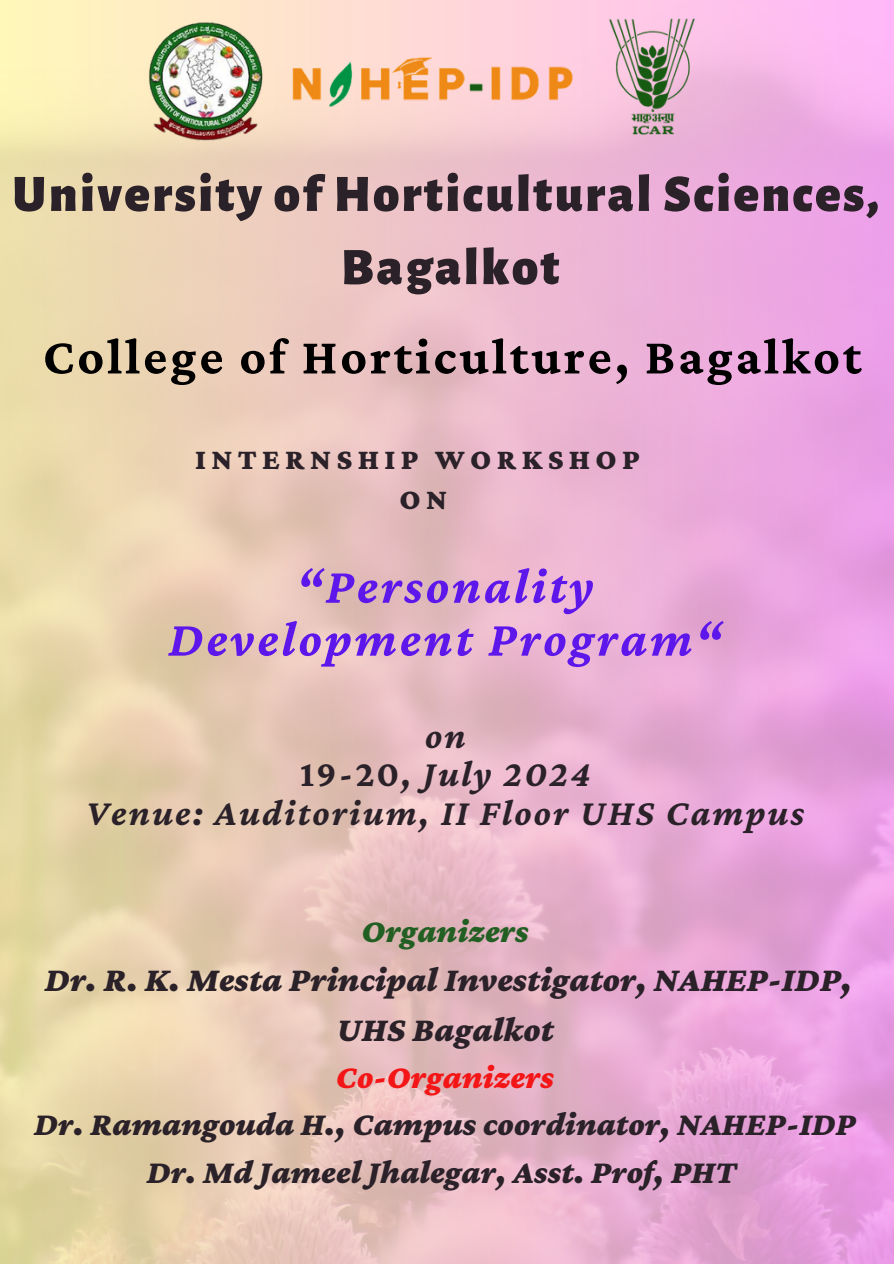
<style>
.page{position:relative;width:894px;height:1264px;background:#fff}
.page>*{position:absolute;margin:0;border:0;box-sizing:border-box;transform-origin:0 0}
.t1{font:900 52.5px/73.2px "Alegreya Sans";letter-spacing:.045em;color:#2a2129;text-align:center}
.t2{font:700 51.75px "Crimson Pro";letter-spacing:.055em;color:#000}
.t3{font:italic 700 51px/52.8px "Crimson Pro";letter-spacing:.055em;color:#5e17eb;text-align:center}
.t4{font:italic 700 37.5px/38.2px "Crimson Pro";letter-spacing:.055em;color:#2a2129;text-align:center}
.t5{font:italic 900 35.4px/49.5px "Crimson Pro";color:#2a2129;text-align:center}
.t6{font:italic 900 33.75px/47.2px "Crimson Pro";color:#2a2129;text-align:center}
.t7{font:italic 900 33.75px "Crimson Pro";color:#225f22}
.t8{font:900 30px "Crimson Pro";letter-spacing:.18em;color:#2a2129}
.s1{font-style:normal}
.s2{color:#f41616}
</style>
<div class="page">
<img style="left:142px;top:19px;width:126px;height:122px">
<img style="left:285px;top:50px;width:295px;height:60px">
<img style="left:609px;top:19px;width:85px;height:116px">
<h1 class="t1" style="left:12px;top:158px;width:867px">University of Horticultural Sciences,<br>Bagalkot</h1>
<h2 class="t2" style="left:43px;top:327px;width:820px">College of Horticulture, Bagalkot</h2>
<p class="t8" style="left:195px;top:441px;width:446px">INTERNSHIP WORKSHOP</p>
<p class="t8" style="left:399px;top:482px;width:49px">ON</p>
<h1 class="t3" style="left:168px;top:559px;width:554px">“Personality<br>Development Program“</h1>
<h1 class="t4" style="left:86px;top:716px;width:719px">on<br><span class="s1">19-20</span>, July 2024<br>Venue: Auditorium, II Floor UHS Campus</h1>
<h2 class="t7" style="left:361px;top:911px;width:169px">Organizers</h2>
<h2 class="t5" style="left:45px;top:954px;width:808px">Dr. R. K. Mesta Principal Investigator, NAHEP-IDP,<br>UHS Bagalkot</h2>
<h2 class="t6" style="left:34px;top:1052px;width:823px"><span class="s2">Co-Organizers<br></span>Dr. Ramangouda H., Campus coordinator, NAHEP-IDP<br>Dr. Md Jameel Jhalegar, Asst. Prof, PHT</h2>
</div>
